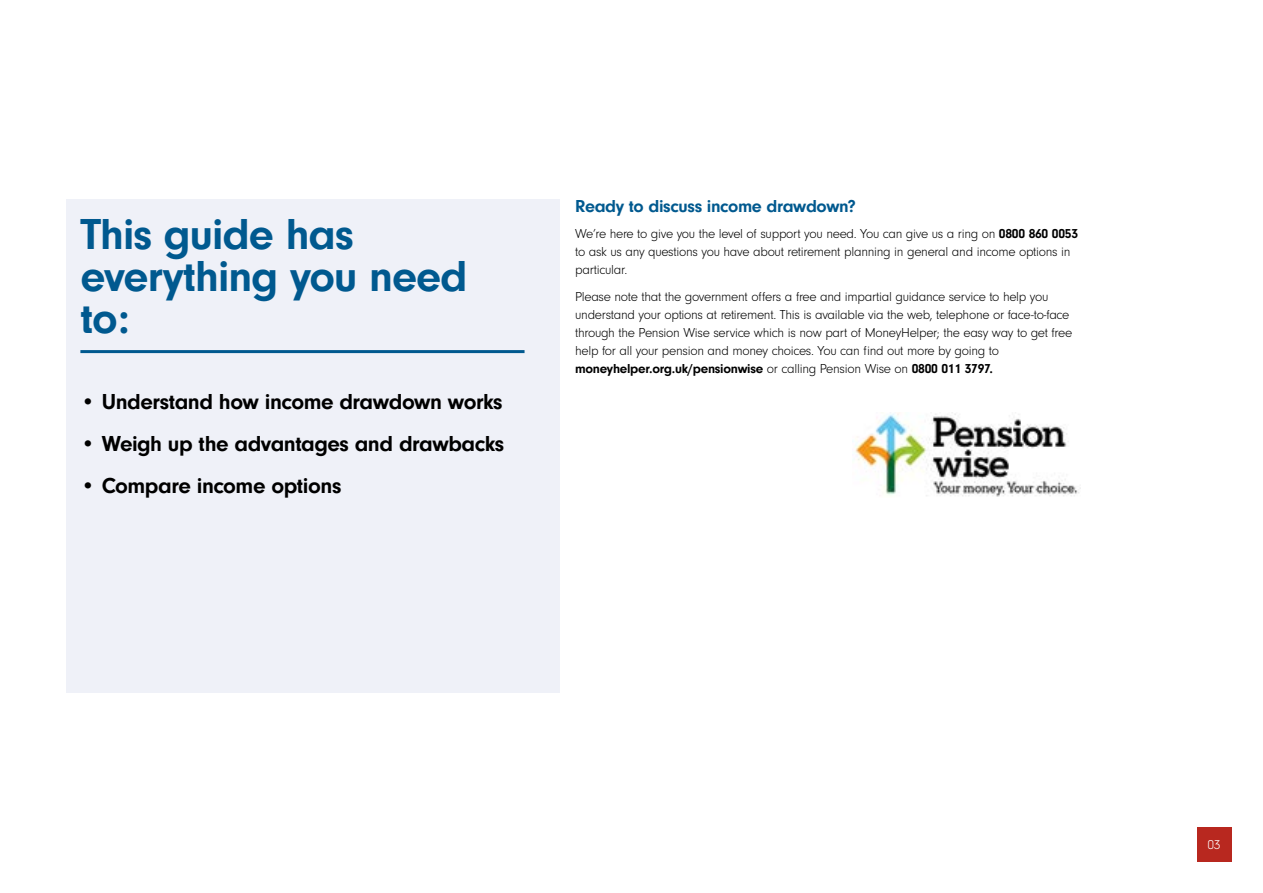
<style>
.page{position:relative;width:1263px;height:893px;background:#fff}
.page>*{position:absolute;margin:0;border:0;box-sizing:border-box;transform-origin:0 0}
.t1{font:700 45px/42px "Neuzeit Gro";letter-spacing:-.02em;color:#00598f}
.t2{font:700 22.5px "Neuzeit Gro";letter-spacing:-.02em;color:#000}
.t3{font:700 18px "Neuzeit Gro";letter-spacing:-.02em;color:#00598f}
.t4{font:300 13.5px/18px "Neuzeit Gro";letter-spacing:-.02em;color:#000}
.t5{font:300 13.5px "Neuzeit Gro";color:#fff}
.s1{font-weight:700}
</style>
<div class="page">
<div style="left:66px;top:200px;width:493px;height:493px;background:#eff1f8"></div>
<hr style="left:80px;top:350px;width:444px;height:3px;background:#00598f">
<img style="left:852px;top:412px;width:227px;height:85px">
<div style="left:1197px;top:827px;width:34px;height:34px;background:#b8281f"></div>
<h1 class="t1" style="left:80px;top:214px;width:389px">This guide has everything you need to:</h1>
<h2 class="t2" style="left:80px;top:389px;width:424px">• Understand how income drawdown works</h2>
<h2 class="t2" style="left:80px;top:431px;width:425px">• Weigh up the advantages and drawbacks</h2>
<h2 class="t2" style="left:80px;top:473px;width:262px">• Compare income options</h2>
<h3 class="t3" style="left:575px;top:196px;width:282px">Ready to discuss income drawdown?</h3>
<p class="t4" style="left:575px;top:225px;width:504px">We’re here to give you the level of support you need. You can give us a ring on <span class="s1">0800 860 0053 </span>to ask us any questions you have about retirement planning in general and income options in particular.</p>
<p class="t4" style="left:575px;top:287px;width:499px">Please note that the government offers a free and impartial guidance service to help you understand your options at retirement. This is available via the web, telephone or face-to-face through the Pension Wise service which is now part of MoneyHelper; the easy way to get free help for all your pension and money choices. You can find out more by going to <span class="s1">moneyhelper.org.uk/pensionwise</span> or calling Pension Wise on <span class="s1">0800 011 3797.</span></p>
<p class="t5" style="left:1207px;top:837px;width:15px">03</p>
</div>
